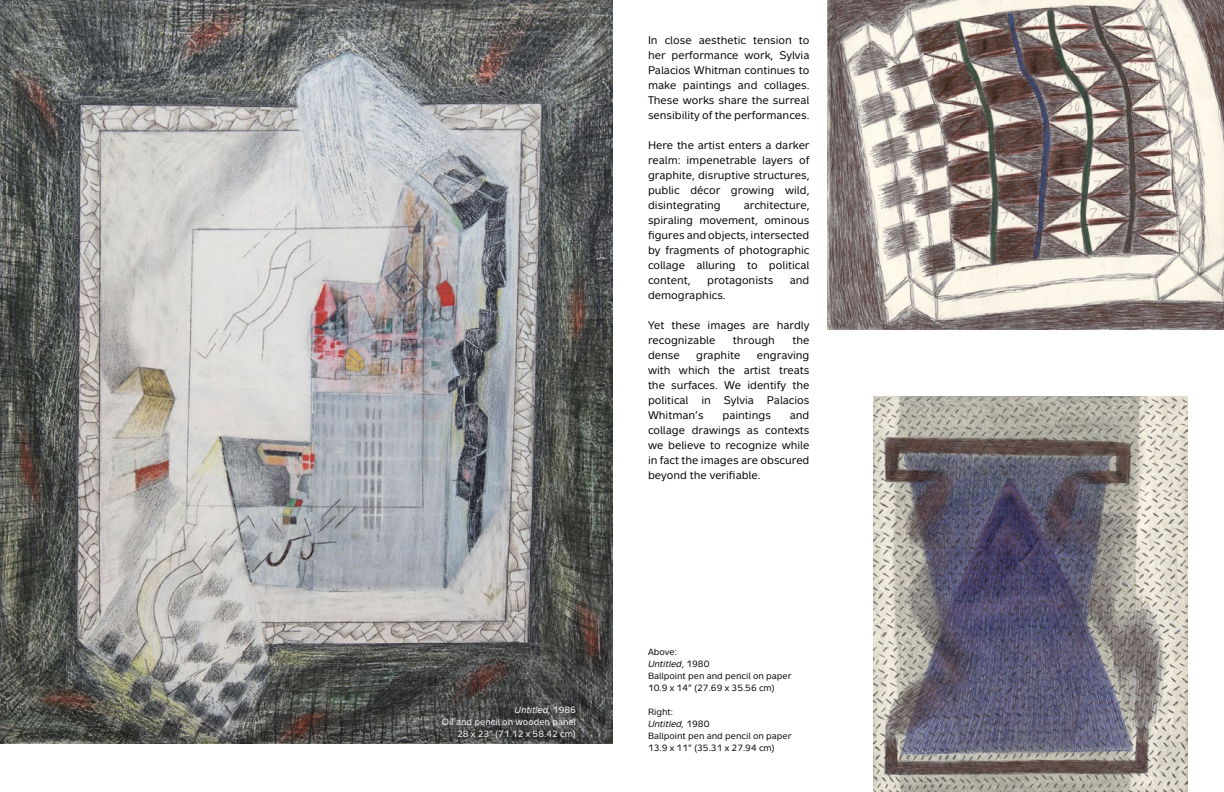
<style>
.page{position:relative;width:1224px;height:792px;background:#fff}
.page>*{position:absolute;margin:0;border:0;box-sizing:border-box;transform-origin:0 0}
.t1{font:11px/15px "Metron Text OT";color:#000;text-align:justify}
.t2{font:9px/12px "Metron Text OT";color:#000}
.t3{font:9px/12px "Metron Text OT";color:#fff;text-align:right}
.s1{font-style:italic}
</style>
<div class="page">
<img style="left:0;top:0;width:612px;height:743px">
<img style="left:828px;top:0;width:396px;height:330px">
<img style="left:874px;top:396px;width:314px;height:396px">
<p class="t3" style="left:442px;top:704px;width:136px"><span class="s1">Untitled,</span> 1986<br>Oil and pencil on wooden panel<br>28 x 23” (71.12 x 58.42 cm)</p>
<p class="t1" style="left:648px;top:32px;width:163px">In close aesthetic tension to her performance work, Sylvia Palacios Whitman continues to make paintings and collages.<br>These works share the surreal sensibility of the performances.</p>
<p class="t1" style="left:648px;top:137px;width:163px">Here the artist enters a darker realm: impenetrable layers of graphite, disruptive structures, public décor growing wild, disintegrating</p>
<p class="t1" style="left:648px;top:197px;width:163px;text-indent:96px">architecture, spiraling movement, ominous figures and objects, intersected by fragments of photographic collage alluring to political content,</p>
<p class="t1" style="left:707px;top:272px;width:68px">protagonists</p>
<p class="t1" style="left:790px;top:272px;width:21px">and</p>
<p class="t1" style="left:648px;top:287px;width:79px">demographics.</p>
<p class="t1" style="left:648px;top:317px;width:163px">Yet these images are hardly recognizable</p>
<p class="t1" style="left:733px;top:332px;width:44px">through</p>
<p class="t1" style="left:792px;top:332px;width:18px">the</p>
<p class="t1" style="left:648px;top:347px;width:33px">dense</p>
<p class="t1" style="left:696px;top:347px;width:46px">graphite</p>
<p class="t1" style="left:648px;top:347px;width:163px;text-indent:109px">engraving with which the artist treats the surfaces. We identify the political in Sylvia Palacios Whitman’s</p>
<p class="t1" style="left:648px;top:407px;width:163px;text-indent:142px">and collage drawings as contexts we believe to recognize while in fact the images are obscured beyond the verifiable.</p>
<p class="t1" style="left:722px;top:407px;width:50px">paintings</p>
<p class="t2" style="left:648px;top:646px;width:145px">Above:<br><span class="s1">Untitled</span>, 1980<br>Ballpoint pen and pencil on paper<br>10.9 x 14” (27.69 x 35.56 cm)</p>
<p class="t2" style="left:648px;top:706px;width:145px">Right:<br><span class="s1">Untitled,</span> 1980<br>Ballpoint pen and pencil on paper<br>13.9 x 11” (35.31 x 27.94 cm)</p>
</div>
